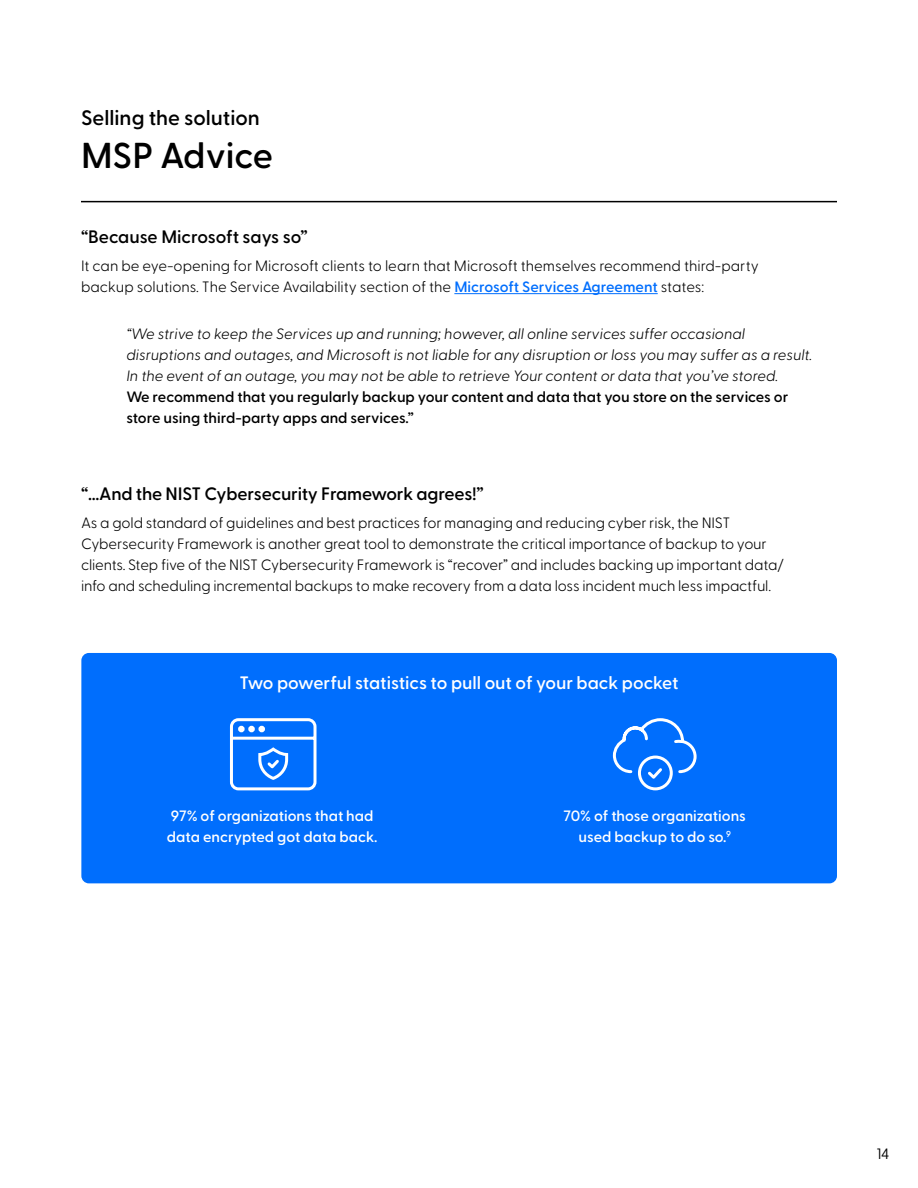
<style>
.page{position:relative;width:918px;height:1188px;background:#fff}
.page>*{position:absolute;margin:0;border:0;box-sizing:border-box;transform-origin:0 0}
.t1{font:600 36px "Greycliff CF";color:#000}
.t2{font:600 21px "Greycliff CF";color:#000}
.t3{font:600 18px "Greycliff CF";letter-spacing:-.01em;color:#000}
.t4{font:600 18px "Greycliff CF";color:#fff}
.t5{font:300 15px/21px "Greycliff CF";letter-spacing:-.01em;color:#000}
.t6{font:italic 300 15px/21px "Greycliff CF";color:#000}
.t7{font:600 15px/21px "Greycliff CF";color:#000}
.t8{font:600 15px/21px "Greycliff CF";color:#fff}
.t9{font:15px "Greycliff CF";color:#000}
.s1{font-weight:600;color:#006efd}
</style>
<div class="page">
<div style="left:81px;top:653px;width:756px;height:230px;background:#006efd;border-radius:8px"></div>
<hr style="left:454px;top:293px;width:204px;height:1px;background:#006efd">
<hr style="left:81px;top:201px;width:756px;height:1px;background:#000">
<div style="left:638px;top:756px;width:35px;height:34px;border:3px solid #fff;border-radius:50%"></div>
<svg style="left:612px;top:718px;width:85px;height:64px"></svg>
<svg style="left:230px;top:718px;width:87px;height:73px"></svg>
<h2 class="t2" style="left:81px;top:105px;width:180px">Selling the solution</h2>
<h1 class="t1" style="left:81px;top:134px;width:194px">MSP Advice</h1>
<p class="t3" style="left:81px;top:226px;width:228px">“Because Microsoft says so”</p>
<p class="t5" style="left:81px;top:255px;width:679px">It can be eye-opening for Microsoft clients to learn that Microsoft themselves recommend third-party backup solutions. The Service Availability section of the <span class="s1">Microsoft Services Agreement</span> states:</p>
<p class="t6" style="left:126px;top:323px;width:688px">“We strive to keep the Services up and running; however, all online services suffer occasional disruptions and outages, and Microsoft is not liable for any disruption or loss you may suffer as a result.<br>In the event of an outage, you may not be able to retrieve Your content or data that you’ve stored.</p>
<p class="t7" style="left:126px;top:386px;width:664px">We recommend that you regularly backup your content and data that you store on the services or store using third-party apps and services.”</p>
<p class="t3" style="left:81px;top:483px;width:404px">“…And the NIST Cybersecurity Framework agrees!”</p>
<p class="t5" style="left:81px;top:512px;width:704px">As a gold standard of guidelines and best practices for managing and reducing cyber risk, the NIST Cybersecurity Framework is another great tool to demonstrate the critical importance of backup to your clients. Step five of the NIST Cybersecurity Framework is “recover” and includes backing up important data/ info and scheduling incremental backups to make recovery from a data loss incident much less impactful.</p>
<p class="t4" style="left:239px;top:672px;width:441px">Two powerful statistics to pull out of your back pocket</p>
<p class="t8" style="left:167px;top:805px;width:212px">97% of organizations that had data encrypted got data back.</p>
<p class="t8" style="left:563px;top:805px;width:184px;text-align:center">70% of those organizations used backup to do so.<sup>9</sup></p>
<p class="t9" style="left:877px;top:1145px;width:14px">14</p>
</div>
